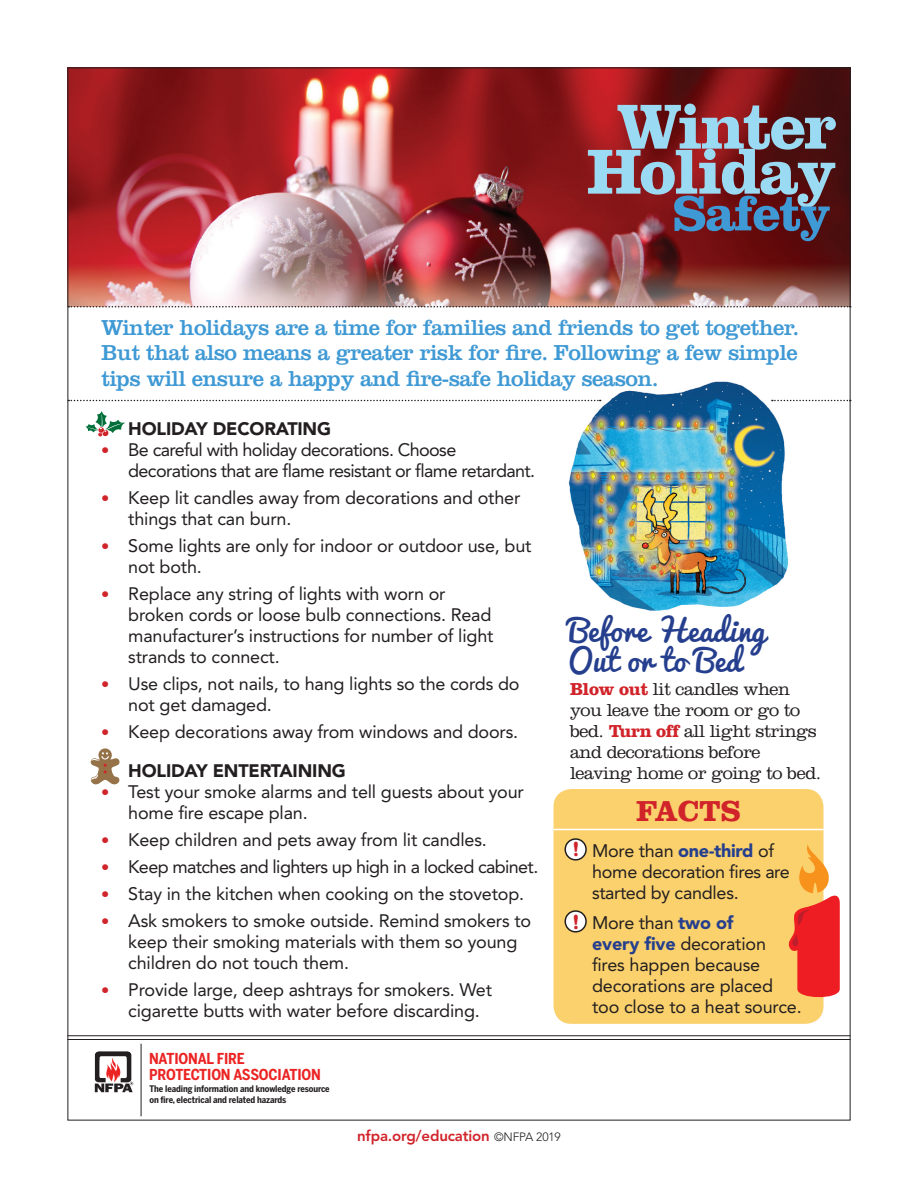
<style>
.page{position:relative;width:918px;height:1188px;background:#fff}
.page>*{position:absolute;margin:0;border:0;box-sizing:border-box;transform-origin:0 0}
.t1{font:700 66px "Clarendon";letter-spacing:-.035em;color:#9adaf2}
.t2{font:700 51px "Clarendon";letter-spacing:-.035em;color:#3f99d4}
.t3{font:30px/30px "Pacifico";letter-spacing:.01em;color:#253f8e}
.t4{font:700 30px "Clarendon";letter-spacing:-.01em;color:#d1232a}
.t5{font:22.5px/25.5px "Clarendon";letter-spacing:-.025em;color:#3f99d4;text-align:justify}
.t6{font:700 21px "Clarendon";color:#d1232a}
.t7{font:18px/21px "Avenir";letter-spacing:-.01em;color:#231f20}
.t8{font:18px/21px "Avenir";letter-spacing:-.035em;color:#231f20}
.t9{font:300 18px/21px "Clarendon";letter-spacing:-.025em;color:#231f20}
.t10{font:900 18px "Avenir";letter-spacing:-.01em;color:#231f20}
.t11{font:700 15px/15.9px "Benton Sans Cond";letter-spacing:-.01em;color:#eb2423}
.t12{font:800 15px "Avenir";letter-spacing:-.01em;color:#d1232a}
.t13{font:700 9px/11.1px "Benton Sans Cond";letter-spacing:-.01em;color:#231f20}
.s1{font-size:16.5px;color:#d1232a}
.s2{font-weight:900}
.s3{font-weight:700;color:#d1232a}
.s4{font-family:"Helvetica Neue";font-weight:700;font-size:54px;color:#fff}
.s5{font-weight:900;color:#253f8e}
.s6{font-weight:300;font-size:12px;color:#231f20}
</style>
<div class="page">
<img style="left:70px;top:70px;width:778px;height:236px">
<hr style="left:68px;top:1039px;width:782px;height:1px;background:#231f20">
<hr style="left:68px;top:1035px;width:782px;height:1px;background:#231f20">
<svg style="left:95px;top:1052px;width:38px;height:40px"></svg>
<hr style="left:141px;top:1044px;width:1px;height:72px;background:#231f20">
<div style="left:554px;top:789px;width:270px;height:235px;background:#fad16d;border-radius:18px"></div>
<svg style="left:564px;top:838px;width:23px;height:23px"></svg>
<svg style="left:564px;top:910px;width:23px;height:23px"></svg>
<img style="left:563px;top:381px;width:241px;height:230px">
<svg style="left:68px;top:400px;width:533px;height:1px"></svg>
<svg style="left:772px;top:400px;width:79px;height:1px"></svg>
<svg style="left:68px;top:306px;width:783px;height:2px"></svg>
<svg style="left:86px;top:411px;width:39px;height:26px"></svg>
<svg style="left:90px;top:748px;width:30px;height:37px"></svg>
<hr style="left:532px;top:829px;width:316px;height:1px;background:#fff">
<svg style="left:788px;top:845px;width:52px;height:155px"></svg>
<h1 class="t1" style="left:616px;top:87px;width:222px">Winter</h1>
<h1 class="t1" style="left:587px;top:132px;width:252px">Holiday</h1>
<h2 class="t2" style="left:673px;top:182px;width:160px">Safety</h2>
<p class="t5" style="left:101px;top:314px;width:700px">Winter holidays are a time for families and friends to get together.<br>But that also means a greater risk for fire. Following a few simple tips will ensure a happy and fire-safe holiday season.</p>
<p class="t10" style="left:128px;top:418px;width:204px">HOLIDAY DECORATING</p>
<p class="t8" style="left:128px;top:439px;width:408px;text-indent:-27px"><span class="s1">•</span> Be careful with holiday decorations. Choose decorations that are flame resistant or flame retardant.</p>
<p class="t7" style="left:128px;top:487px;width:394px;text-indent:-27px"><span class="s1">•</span> Keep lit candles away from decorations and other things that can burn.</p>
<p class="t7" style="left:128px;top:535px;width:405px;text-indent:-27px"><span class="s1">•</span> Some lights are only for indoor or outdoor use, but not both.</p>
<p class="t7" style="left:128px;top:583px;width:367px;text-indent:-27px"><span class="s1">•</span> Replace any string of lights with worn or broken cords or loose bulb connections. Read manufacturer’s instructions for number of light strands to connect.</p>
<p class="t7" style="left:128px;top:673px;width:393px;text-indent:-27px"><span class="s1">•</span> Use clips, not nails, to hang lights so the cords do not get damaged.</p>
<p class="t7" style="left:128px;top:712px;width:392px;line-height:39px;text-indent:-27px"><span class="s1">•</span> Keep decorations away from windows and doors.<br><span class="s2">HOLIDAY ENTERTAINING</span></p>
<p class="t7" style="left:128px;top:781px;width:397px;text-indent:-27px"><span class="s1">•</span> Test your smoke alarms and tell guests about your home fire escape plan.</p>
<p class="t7" style="left:101px;top:829px;width:387px"><span class="s1">•</span> Keep children and pets away from lit candles.</p>
<p class="t8" style="left:101px;top:856px;width:439px"><span class="s1">•</span> Keep matches and lighters up high in a locked cabinet.</p>
<p class="t7" style="left:101px;top:883px;width:425px"><span class="s1">•</span> Stay in the kitchen when cooking on the stovetop.</p>
<p class="t7" style="left:128px;top:910px;width:404px;text-indent:-27px"><span class="s1">•</span> Ask smokers to smoke outside. Remind smokers to keep their smoking materials with them so young children do not touch them.</p>
<p class="t7" style="left:128px;top:979px;width:365px;text-indent:-27px"><span class="s1">•</span> Provide large, deep ashtrays for smokers. Wet cigarette butts with water before discarding.</p>
<p class="t11" style="left:149px;top:1050px;width:173px">NATIONAL FIRE<br>PROTECTION ASSOCIATION</p>
<p class="t13" style="left:149px;top:1083px;width:182px">The leading information and knowledge resource on fire, electrical and related hazards</p>
<h3 class="t3" style="left:568px;top:617px;width:198px">Before Heading<br>Out or to Bed</h3>
<p class="t9" style="left:570px;top:678px;width:253px"><span class="s3">Blow out</span> lit candles when you leave the room or go to bed. <span class="s3">Turn off</span> all light strings and decorations before leaving home or going to bed.</p>
<h3 class="t4" style="left:636px;top:792px;width:106px">FACTS</h3>
<p class="t7" style="left:592px;top:840px;width:199px;text-indent:-30px"><span class="s4">•</span> More than <span class="s5">ONE-THIRD</span> of home decoration fires are started by candles.</p>
<p class="t7" style="left:592px;top:912px;width:211px;text-indent:-30px"><span class="s4">•</span> More than <span class="s5">TWO OF<br>EVERY FIVE</span> decoration fires happen because decorations are placed too close to a heat source.</p>
<p class="t6" style="left:572px;top:837px;width:8px">!</p>
<p class="t6" style="left:572px;top:909px;width:8px">!</p>
<p class="t12" style="left:357px;top:1126px;width:205px">nfpa.org/education <span class="s6">©NFPA 2019</span></p>
</div>
